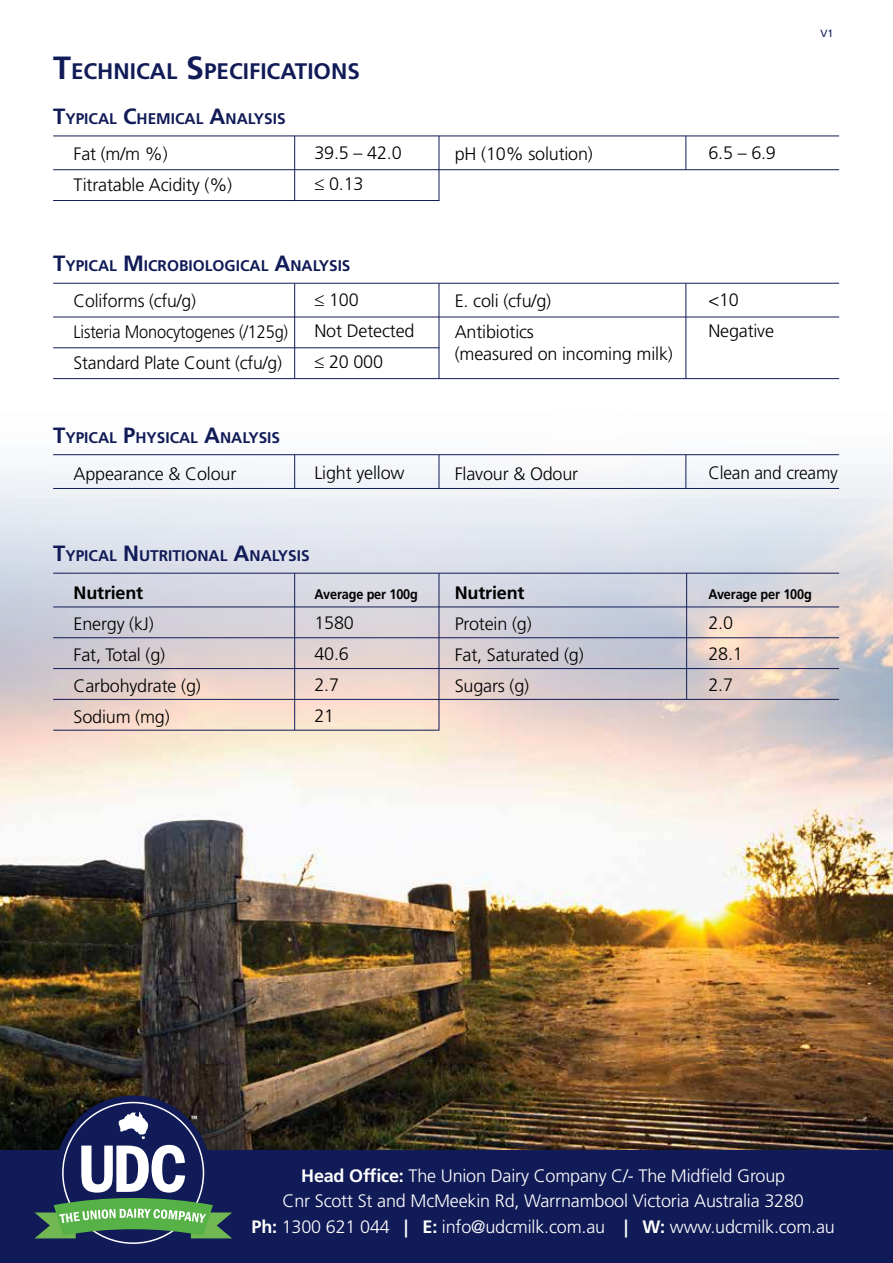
<style>
.page{position:relative;width:893px;height:1263px;background:#fff}
.page>*{position:absolute;margin:0;border:0;box-sizing:border-box;transform-origin:0 0}
.t1{font:700 22.5px "Frutiger";color:#111b57}
.t2{font:300 18px/31px "Frutiger";letter-spacing:-.01em;color:#000}
.t3{font:300 18px/25.5px "Frutiger";letter-spacing:-.01em;color:#fff;text-align:center}
.t4{font:700 18px "Frutiger";letter-spacing:-.01em;color:#000}
.t5{font:300 18px "Frutiger";letter-spacing:-.01em;color:#000;scale:.96 1}
.t6{font:700 15.45px "Frutiger";color:#111b57}
.t7{font:700 13.95px "Frutiger";letter-spacing:-.01em;color:#000;scale:.91 1}
.t8{font:10.5px "Frutiger";color:#111b57}
.s1{font-size:32.1px}
.s2{font-size:22.05px}
.s3{font-weight:700}
</style>
<div class="page">
<img style="left:0;top:454px;width:893px;height:696px">
<div style="left:0;top:1150px;width:893px;height:113px;background:#111b57"></div>
<div style="left:56px;top:1095px;width:155px;height:155px;background:#111b57;border-radius:50%"></div>
<svg style="left:34px;top:1102px;width:198px;height:142px"></svg>
<hr style="left:53px;top:169px;width:786px;height:1px;background:#111b57">
<hr style="left:53px;top:488px;width:786px;height:1px;background:#111b57">
<hr style="left:53px;top:607px;width:786px;height:1px;background:#111b57">
<hr style="left:53px;top:317px;width:786px;height:1px;background:#111b57">
<hr style="left:53px;top:136px;width:786px;height:1px;background:#111b57">
<hr style="left:53px;top:454px;width:786px;height:1px;background:#111b57">
<hr style="left:53px;top:573px;width:786px;height:1px;background:#111b57">
<hr style="left:53px;top:283px;width:786px;height:1px;background:#111b57">
<hr style="left:53px;top:200px;width:386px;height:1px;background:#111b57">
<hr style="left:53px;top:637px;width:786px;height:1px;background:#111b57">
<hr style="left:53px;top:348px;width:386px;height:1px;background:#111b57">
<hr style="left:53px;top:668px;width:786px;height:1px;background:#111b57">
<hr style="left:53px;top:699px;width:786px;height:1px;background:#111b57">
<hr style="left:53px;top:378px;width:786px;height:1px;background:#111b57">
<hr style="left:53px;top:730px;width:386px;height:1px;background:#111b57">
<hr style="left:294px;top:136px;width:1px;height:65px;background:#111b57">
<hr style="left:294px;top:455px;width:1px;height:34px;background:#111b57">
<hr style="left:294px;top:573px;width:1px;height:157px;background:#111b57">
<hr style="left:294px;top:283px;width:1px;height:96px;background:#111b57">
<hr style="left:439px;top:136px;width:1px;height:65px;background:#111b57">
<hr style="left:439px;top:455px;width:1px;height:34px;background:#111b57">
<hr style="left:439px;top:573px;width:1px;height:157px;background:#111b57">
<hr style="left:439px;top:283px;width:1px;height:96px;background:#111b57">
<hr style="left:686px;top:136px;width:1px;height:34px;background:#111b57">
<hr style="left:686px;top:455px;width:1px;height:34px;background:#111b57">
<hr style="left:686px;top:573px;width:1px;height:126px;background:#111b57">
<hr style="left:686px;top:283px;width:1px;height:95px;background:#111b57">
<p class="t1" style="left:53px;top:58px;width:308px"><span class="s1">T</span>ECH NICAL <span class="s1">S</span>PECIFICATIONS</p>
<p class="t6" style="left:53px;top:110px;width:234px"><span class="s2">T</span>YPICAL <span class="s2">C</span>H EMICAL <span class="s2">A</span>NALYSIS</p>
<p class="t2" style="left:74px;top:138px;width:160px">Fat (m/m %)<br>Titratable Acidity (%)</p>
<p class="t2" style="left:314px;top:137px;width:89px">39.5 – 42.0 ≤ 0.13</p>
<p class="t6" style="left:53px;top:257px;width:299px"><span class="s2">T</span>YPICAL <span class="s2">M</span> ICROBIOLOGICAL <span class="s2">A</span>NALYSIS</p>
<p class="t2" style="left:74px;top:285px;width:216px">Coliforms (cfu/g)<br>Listeria Monocytogenes (/125g)<br>Standard Plate Count (cfu/g)</p>
<p class="t6" style="left:53px;top:428px;width:229px"><span class="s2">T</span>YPICAL <span class="s2">P</span>HYSICAL <span class="s2">A</span>NALYSIS</p>
<p class="t2" style="left:74px;top:458px;width:164px">Appearance &amp; Colour</p>
<p class="t2" style="left:314px;top:284px;width:102px">≤ 100<br>Not Detected ≤ 20 000</p>
<p class="t2" style="left:314px;top:457px;width:92px">Light yellow</p>
<p class="t6" style="left:53px;top:547px;width:258px"><span class="s2">T</span>YPICAL <span class="s2">N</span> UTRITIONAL <span class="s2">A</span>NALYSIS</p>
<p class="t2" style="left:455px;top:138px;width:140px">pH (10% solution)</p>
<p class="t2" style="left:708px;top:137px;width:69px">6.5 – 6.9</p>
<p class="t8" style="left:820px;top:27px;width:14px">V1</p>
<p class="t2" style="left:455px;top:285px;width:98px">E. coli (cfu/g)<br>Antibiotics</p>
<p class="t2" style="left:455px;top:339px;width:220px">(measured on incoming milk)</p>
<p class="t2" style="left:708px;top:284px;width:67px">&lt;10<br>Negative</p>
<p class="t2" style="left:455px;top:458px;width:125px">Flavour &amp; Odour</p>
<p class="t5" style="left:708px;top:462px;width:136px">Clean and creamy</p>
<p class="t4" style="left:74px;top:582px;width:71px">Nutrient</p>
<p class="t2" style="left:74px;top:608px;width:129px">Energy (kJ)<br>Fat, Total (g)<br>Carbohydrate (g)<br>Sodium (mg)</p>
<p class="t4" style="left:455px;top:582px;width:71px">Nutrient</p>
<p class="t2" style="left:455px;top:608px;width:130px">Protein (g)<br>Fat, Saturated (g)<br>Sugars (g)</p>
<p class="t7" style="left:314px;top:585px;width:115px">Average per 100g</p>
<p class="t7" style="left:708px;top:585px;width:115px">Average per 100g</p>
<p class="t2" style="left:314px;top:607px;width:41px">1580<br>40.6<br>2.7<br>21</p>
<p class="t2" style="left:708px;top:607px;width:36px">2.0<br>28.1<br>2.7</p>
<p class="t3" style="left:251px;top:1163px;width:585px"><span class="s3">Head Office:</span> The Union Dairy Company C/- The Midfield Group<br>Cnr Scott St and McMeekin Rd, Warrnambool Victoria Australia 3280<br><span class="s3">Ph:</span> 1300 621 044 <span class="s3">| E:</span> info@udcmilk.com.au <span class="s3">| W:</span> www.udcmilk.com.au</p>
</div>
